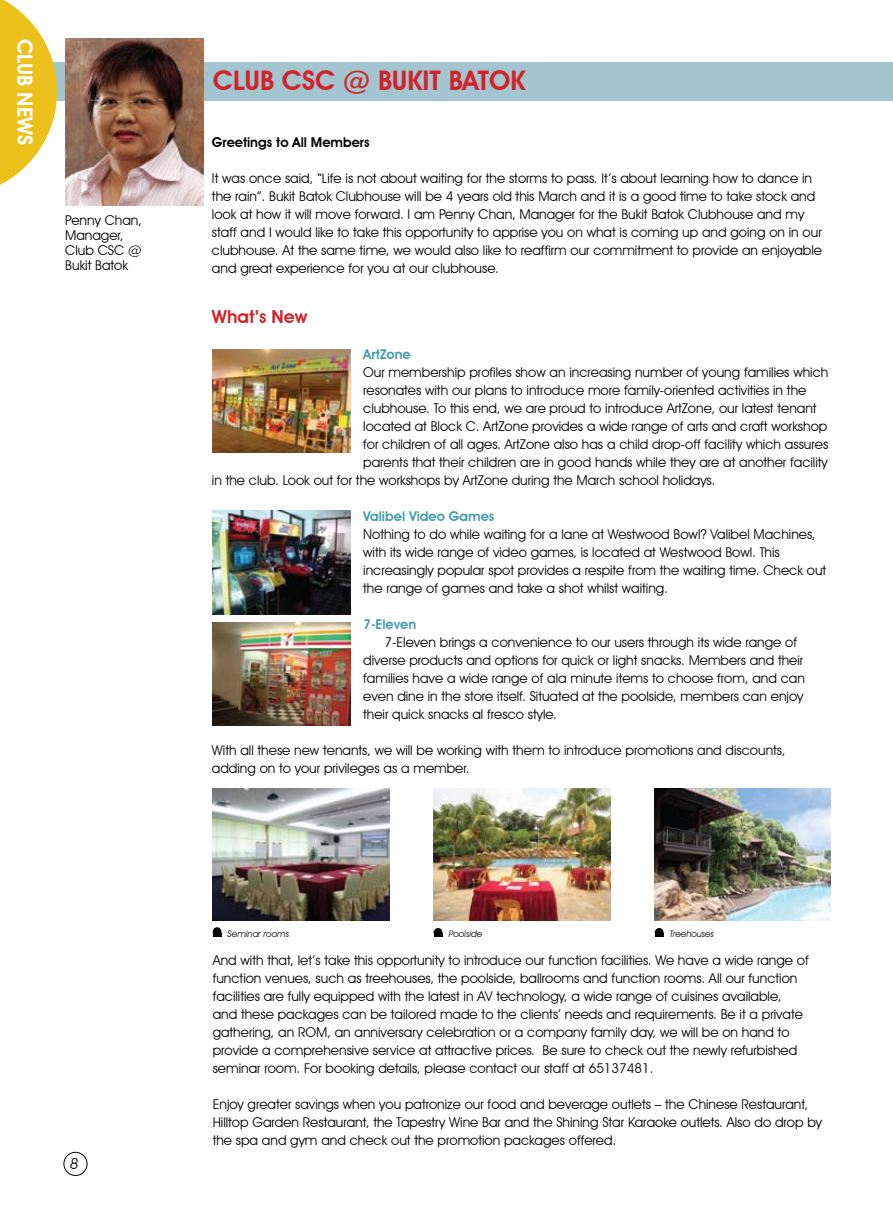
<style>
.page{position:relative;width:893px;height:1212px;background:#fff}
.page>*{position:absolute;margin:0;border:0;box-sizing:border-box;transform-origin:0 0}
.t1{font:600 27px "Avant Garde IT Cby BT";color:#d2232a}
.t2{font:600 21px "Avant Garde IT Cby BT";color:#fff}
.t3{font:600 18px "Avant Garde IT Cby BT";color:#d2232a}
.t4{font:italic 15px "Avant Garde IT Cby BT";color:#000}
.t5{font:13.5px/18px "Avant Garde IT Cby BT";color:#000}
.t6{font:600 13.5px "Avant Garde IT Cby BT";color:#439dac}
.t7{font:600 13.5px "Avant Garde IT Cby BT";color:#000}
.t8{font:italic 9px "Avant Garde IT Cby BT";color:#000}
</style>
<div class="page">
<div style="left:64px;top:1152px;width:23px;height:24px;border:1px solid #000;border-radius:50%"></div>
<div style="left:1px;top:62px;width:892px;height:39px;background:#a2c5cf"></div>
<img style="left:213px;top:350px;width:137px;height:103px">
<img style="left:213px;top:511px;width:137px;height:103px">
<img style="left:213px;top:622px;width:137px;height:104px">
<img style="left:65px;top:38px;width:138px;height:167px">
<img style="left:213px;top:788px;width:176px;height:133px">
<img style="left:433px;top:788px;width:177px;height:133px">
<img style="left:654px;top:788px;width:177px;height:133px">
<div style="left:213px;top:927px;width:8px;height:9px;background:#000;border-radius:50%"></div>
<div style="left:434px;top:928px;width:8px;height:9px;background:#000;border-radius:50%"></div>
<div style="left:655px;top:928px;width:8px;height:9px;background:#000;border-radius:50%"></div>
<svg style="left:0;top:0;width:57px;height:185px"></svg>
<h2 class="t2" style="left:37px;top:39px;width:108px;rotate:90deg">CLUB NEWS</h2>
<p class="t5" style="left:65px;top:212px;width:78px;line-height:15px">Penny Chan,<br>Manager,<br>Club CSC @<br>Bukit Batok</p>
<p class="t4" style="left:70px;top:1154px;width:10px">8</p>
<h1 class="t1" style="left:213px;top:64px;width:314px">CLUB CSC @ BUKIT BATOK</h1>
<p class="t7" style="left:212px;top:134px;width:159px">Greetings to All Members</p>
<p class="t5" style="left:212px;top:169px;width:612px">It was once said, “Life is not about waiting for the storms to pass. It’s about learning how to dance in the rain”. Bukit Batok Clubhouse will be 4 years old this March and it is a good time to take stock and look at how it will move forward. I am Penny Chan, Manager for the Bukit Batok Clubhouse and my staff and I would like to take this opportunity to apprise you on what is coming up and going on in our clubhouse. At the same time, we would also like to reaffirm our commitment to provide an enjoyable and great experience for you at our clubhouse.</p>
<h3 class="t3" style="left:212px;top:306px;width:97px">What’s New</h3>
<p class="t6" style="left:363px;top:346px;width:49px">ArtZone</p>
<p class="t5" style="left:363px;top:363px;width:467px">Our membership profiles show an increasing number of young families which</p>
<p class="t5" style="left:363px;top:381px;width:445px">resonates with our plans to introduce more family-oriented activities in the</p>
<p class="t5" style="left:363px;top:399px;width:455px">clubhouse. To this end, we are proud to introduce ArtZone, our latest tenant</p>
<p class="t5" style="left:363px;top:417px;width:466px">located at Block C. ArtZone provides a wide range of arts and craft workshop</p>
<p class="t5" style="left:363px;top:435px;width:466px">for children of all ages. ArtZone also has a child drop-off facility which assures</p>
<p class="t5" style="left:363px;top:453px;width:466px">parents that their children are in good hands while they are at another facility</p>
<p class="t5" style="left:212px;top:471px;width:505px">in the club. Look out for the workshops by ArtZone during the March school holidays.</p>
<p class="t6" style="left:363px;top:508px;width:133px">Valibel Video Games</p>
<p class="t5" style="left:363px;top:525px;width:465px">Nothing to do while waiting for a lane at Westwood Bowl? Valibel Machines, with its wide range of video games, is located at Westwood Bowl. This increasingly popular spot provides a respite from the waiting time. Check out the range of games and take a shot whilst waiting.</p>
<p class="t6" style="left:363px;top:616px;width:55px">7-Eleven</p>
<p class="t5" style="left:363px;top:633px;width:443px;text-indent:21px">7-Eleven brings a convenience to our users through its wide range of diverse products and options for quick or light snacks. Members and their families have a wide range of ala minute items to choose from, and can even dine in the store itself. Situated at the poolside, members can enjoy their quick snacks al fresco style.</p>
<p class="t5" style="left:212px;top:741px;width:575px">With all these new tenants, we will be working with them to introduce promotions and discounts, adding on to your privileges as a member.</p>
<p class="t8" style="left:228px;top:928px;width:63px">Seminar rooms</p>
<p class="t8" style="left:449px;top:928px;width:35px">Poolside</p>
<p class="t8" style="left:670px;top:928px;width:45px">Treehouses</p>
<p class="t5" style="left:213px;top:951px;width:598px">And with that, let’s take this opportunity to introduce our function facilities. We have a wide range of function venues, such as treehouses, the poolside, ballrooms and function rooms. All our function facilities are fully equipped with the latest in AV technology, a wide range of cuisines available, and these packages can be tailored made to the clients’ needs and requirements. Be it a private gathering, an ROM, an anniversary celebration or a company family day, we will be on hand to provide a comprehensive service at attractive prices. Be sure to check out the newly refurbished seminar room. For booking details, please contact our staff at 65137481.</p>
<p class="t5" style="left:213px;top:1095px;width:611px">Enjoy greater savings when you patronize our food and beverage outlets – the Chinese Restaurant,<br>Hilltop Garden Restaurant, the Tapestry Wine Bar and the Shining Star Karaoke outlets. Also do drop by the spa and gym and check out the promotion packages offered.</p>
</div>
